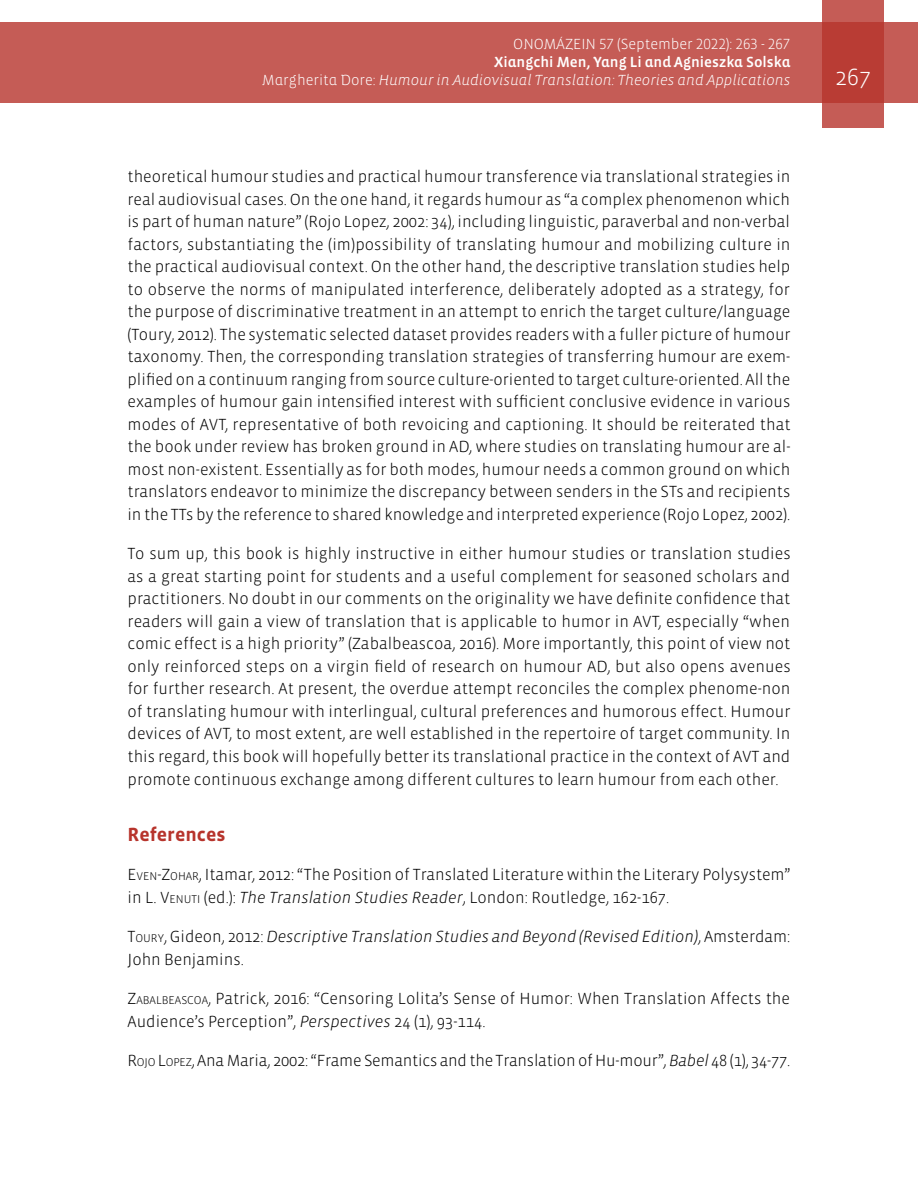
<style>
.page{position:relative;width:918px;height:1188px;background:#fff}
.page>*{position:absolute;margin:0;border:0;box-sizing:border-box;transform-origin:0 0}
.t1{font:300 24px "Vista Sans";color:#fff}
.t2{font:700 19.5px "Vista Sans";color:#b7342c}
.t3{font:300 16.5px/22.5px "Vista Sans";color:#000;text-align:justify}
.t4{font:italic 300 16.5px/22.5px "Vista Sans";letter-spacing:-.005em;color:#000}
.t5{font:15px "Vista Sans Alt Light Ita";color:#fff}
.t6{font:15px "Vista Sans Alt Med";color:#fff}
.t7{font:300 15px "Vista Sans Alt";color:#fff}
.s1{font-family:"Vista Sans Alt";font-weight:300}
.s2{font-style:inherit}
.s3{font-size:11.55px}
.s4{font-style:italic}
.s5{font-style:normal}
.s6{font-style:normal;font-size:11.55px}
</style>
<div class="page">
<div style="left:0;top:23px;width:918px;height:80px;background:#c55c56"></div>
<svg style="left:822px;top:0;width:62px;height:128px;background:#bd4740"></svg>
<p class="t7" style="left:513px;top:37px;width:279px">ONOMÁZEIN 57 (September 2022): 263 - 267</p>
<p class="t6" style="left:494px;top:55px;width:298px">Xiangchi Men, Yang Li and Agnieszka Solska</p>
<p class="t5" style="left:262px;top:73px;width:530px"><span class="s1">Margherita Dore:</span> Humour in Audiovisual Translation: Theories and Applications</p>
<h1 class="t1" style="left:835px;top:65px;width:37px">267</h1>
<p class="t3" style="left:128px;top:166px;width:665px">theoretical humour studies and practical humour transference via translational strategies in real audiovisual cases. On the one hand, it regards humour as “a complex phenomenon which is part of human nature” (Rojo Lopez, 2002: 34), including linguistic, paraverbal and non-verbal factors, substantiating the (im)possibility of translating humour and mobilizing culture in the practical audiovisual context. On the other hand, the descriptive translation studies help to observe the norms of manipulated interference, deliberately adopted as a strategy, for the purpose of discriminative treatment in an attempt to enrich the target culture/language (Toury, 2012). The systematic selected dataset provides readers with a fuller picture of humour taxonomy. Then, the corresponding translation strategies of transferring humour are exem&shy;plified on a continuum ranging from source culture-oriented to target culture-oriented. All the examples of humour gain intensified interest with sufficient conclusive evidence in various modes of AVT, representative of both revoicing and captioning. It should be reiterated that the book under review has broken ground in AD, where studies on translating humour are al&shy;most non-existent. Essentially as for both modes, humour needs a common ground on which translators endeavor to minimize the discrepancy between senders in the STs and recipients in the TTs by the reference to shared knowledge and interpreted experience (Rojo Lopez, 2002).</p>
<p class="t3" style="left:128px;top:543px;width:665px">To sum up, this book is highly instructive in either humour studies or translation studies as a great starting point for students and a useful complement for seasoned scholars and practitioners. No doubt in our comments on the originality we have definite confidence that readers will gain a view of translation that is applicable to humor in AVT, especially “when comic effect is a high priority” (Zabalbeascoa, 2016). More importantly, this point of view not only reinforced steps on a virgin field of research on humour AD, but also opens avenues for further research. At present, the overdue attempt reconciles the complex phenome-non of translating humour with interlingual, cultural preferences and humorous effect. Humour devices of AVT, to most extent, are well established in the repertoire of target community. In this regard, this book will hopefully better its translational practice in the context of AVT and promote continuous exchange among different cultures to learn humour from each other.</p>
<p class="t2" style="left:128px;top:824px;width:99px">References</p>
<p class="t3" style="left:128px;top:864px;width:664px"><span class="s2">E</span><span class="s3">VE N</span><span class="s2">-Z</span><span class="s3">OHAR</span>, Itamar, 2012: “The Position of Translated Literature within the Literary Polysystem” in L. <span class="s2">V</span><span class="s3">E NUTI</span> (ed.): <span class="s4">The Translation Studies Reader</span>, London: Routledge, 162-167.</p>
<p class="t4" style="left:128px;top:926px;width:664px"><span class="s5">T</span><span class="s6">OURY</span><span class="s5">, Gideon, 2012:</span> Descriptive Translation Studies and Beyond (Revised Edition)<span class="s5">, Amsterdam:<br>John Benjamins.</span></p>
<p class="t3" style="left:128px;top:988px;width:664px"><span class="s2">Z</span><span class="s3">ABALBEASCOA</span>, Patrick, 2016: “Censoring Lolita’s Sense of Humor: When Translation Affects the<br>Audience’s Perception”, <span class="s4">Perspectives</span> 24 (1), 93-114.</p>
<p class="t3" style="left:128px;top:1050px;width:664px"><span class="s2">R</span><span class="s3">OJO</span> <span class="s2">L</span><span class="s3">OPEZ</span>, Ana Maria, 2002: “Frame Semantics and the Translation of Hu-mour”, <span class="s4">Babel</span> 48 (1), 34-77.</p>
</div>
